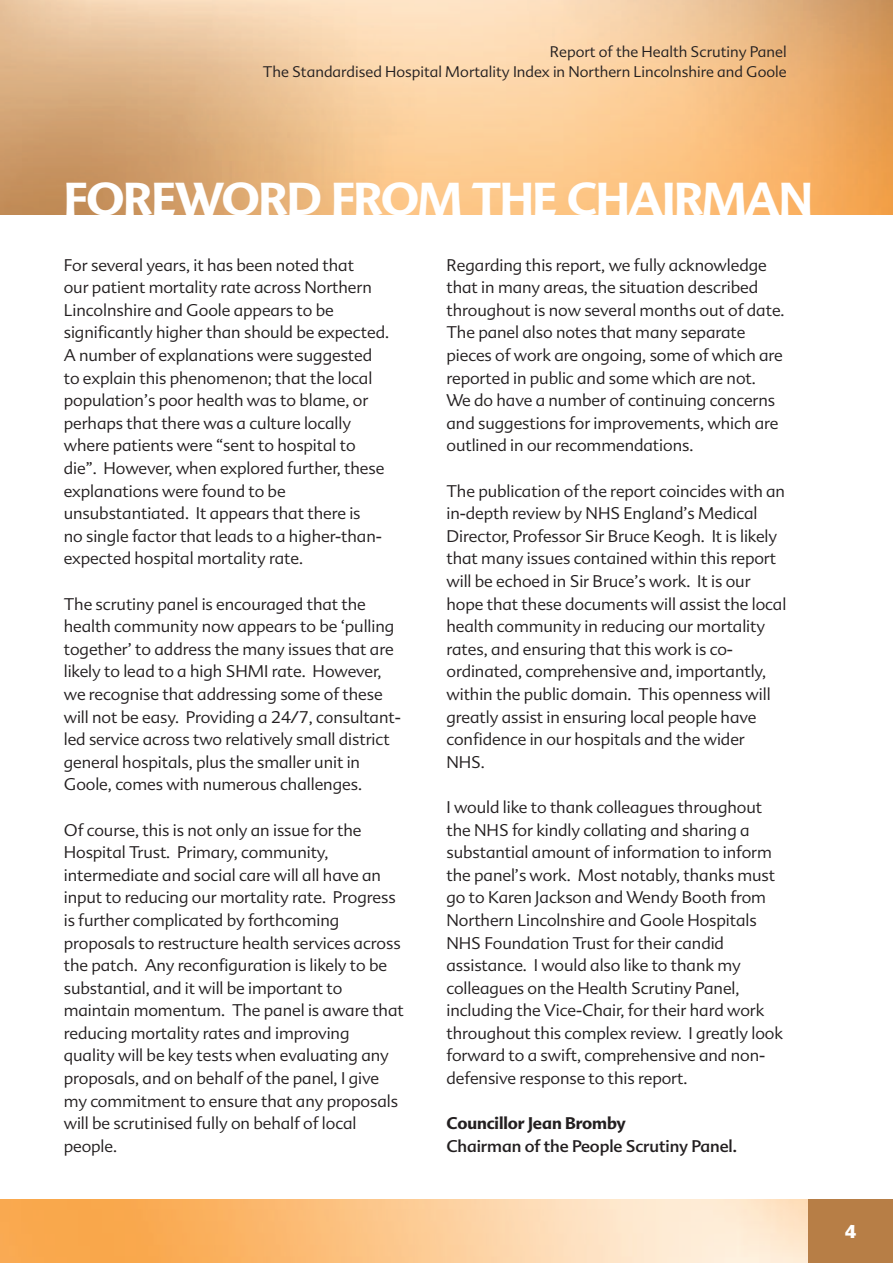
<style>
.page{position:relative;width:893px;height:1263px;background:#fff}
.page>*{position:absolute;margin:0;border:0;box-sizing:border-box;transform-origin:0 0}
.t1{font:700 45px "Advert";letter-spacing:-.03em;color:#fff}
.t2{font:900 18px "Advert";color:#fff}
.t3{font:300 16.5px/22.6px "Advert";letter-spacing:-.005em;color:#231f20}
.t4{font:16.5px "Advert";letter-spacing:-.005em;color:#231f20}
.t5{font:700 16.5px "Advert";letter-spacing:-.005em;color:#231f20}
.t6{font:300 15px/20.5px "Advert";color:#231f20;text-align:right}
</style>
<div class="page">
<img style="left:0;top:0;width:893px;height:215px">
<img style="left:0;top:1199px;width:808px;height:64px">
<div style="left:808px;top:1199px;width:85px;height:64px;background:#b77e46"></div>
<p class="t6" style="left:263px;top:43px;width:525px">Report of the Health Scrutiny Panel<br>The Standardised Hospital Mortality Index in Northern Lincolnshire and Goole</p>
<h1 class="t1" style="left:64px;top:183px;width:751px">FOREWORD FROM THE CHAIRMAN</h1>
<p class="t3" style="left:64px;top:255px;width:327px">For several years, it has been noted that<br>our patient mortality rate across Northern Lincolnshire and Goole appears to be significantly higher than should be expected.<br>A number of explanations were suggested to explain this phenomenon; that the local population’s poor health was to blame, or perhaps that there was a culture locally where patients were “sent to hospital to die”. However, when explored further, these explanations were found to be unsubstantiated. It appears that there is<br>no single factor that leads to a higher-than&shy;expected hospital mortality rate.</p>
<p class="t3" style="left:64px;top:594px;width:339px">The scrutiny panel is encouraged that the health community now appears to be ‘pulling together’ to address the many issues that are likely to lead to a high SHMI rate. However, we recognise that addressing some of these will not be easy. Providing a 24/7, consultant&shy;led service across two relatively small district general hospitals, plus the smaller unit in Goole, comes with numerous challenges.</p>
<p class="t3" style="left:64px;top:820px;width:342px">Of course, this is not only an issue for the Hospital Trust. Primary, community, intermediate and social care will all have an input to reducing our mortality rate. Progress is further complicated by forthcoming proposals to restructure health services across the patch. Any reconfiguration is likely to be substantial, and it will be important to maintain momentum. The panel is aware that reducing mortality rates and improving quality will be key tests when evaluating any proposals, and on behalf of the panel, I give my commitment to ensure that any proposals will be scrutinised fully on behalf of local people.</p>
<p class="t3" style="left:446px;top:255px;width:340px">Regarding this report, we fully acknowledge that in many areas, the situation described throughout is now several months out of date.<br>The panel also notes that many separate pieces of work are ongoing, some of which are reported in public and some which are not.<br>We do have a number of continuing concerns and suggestions for improvements, which are outlined in our recommendations.</p>
<p class="t3" style="left:446px;top:481px;width:341px">The publication of the report coincides with an in-depth review by NHS England’s Medical Director, Professor Sir Bruce Keogh. It is likely that many issues contained within this report will be echoed in Sir Bruce’s work. It is our hope that these documents will assist the local health community in reducing our mortality rates, and ensuring that this work is co&shy;ordinated, comprehensive and, importantly, within the public domain. This openness will greatly assist in ensuring local people have confidence in our hospitals and the wider NHS.</p>
<p class="t3" style="left:446px;top:797px;width:338px">I would like to thank colleagues throughout the NHS for kindly collating and sharing a substantial amount of information to inform the panel’s work. Most notably, thanks must go to Karen Jackson and Wendy Booth from Northern Lincolnshire and Goole Hospitals NHS Foundation Trust for their candid assistance. I would also like to thank my colleagues on the Health Scrutiny Panel, including the Vice-Chair, for their hard work throughout this complex review. I greatly look forward to a swift, comprehensive and non&shy;defensive response to this report.</p>
<p class="t5" style="left:446px;top:1117px;width:181px">Councillor Jean Bromby</p>
<p class="t4" style="left:446px;top:1140px;width:292px">Chairman of the People Scrutiny Panel.</p>
<p class="t2" style="left:845px;top:1225px;width:12px">4</p>
</div>
